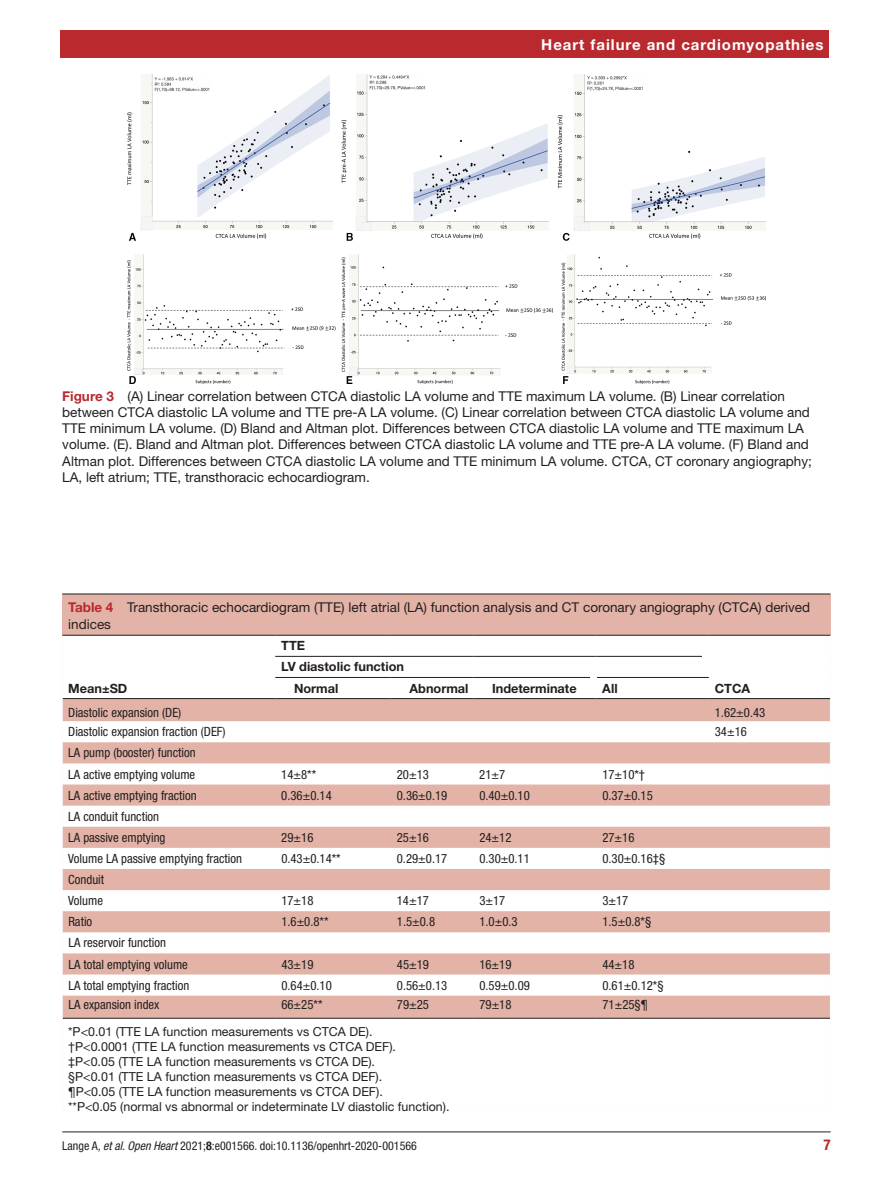
<style>
.page{position:relative;width:893px;height:1191px;background:#fff}
.page>*{position:absolute;margin:0;border:0;box-sizing:border-box;transform-origin:0 0}
.t1{font:700 15px "Helvetica Neue LT Std";letter-spacing:.065em;color:#fff}
.t2{font:700 condensed 15px "Helvetica Neue LT Std";color:#b9292e}
.t3{font:13.5px/16.2px "Helvetica Neue LT Std";color:#231f20}
.t4{font:condensed 12.75px/21.1px "Helvetica Neue LT Std";color:#231f20}
.t5{font:700 12.75px/21.1px "Helvetica Neue LT Std";color:#231f20}
.t6{font:12.45px/15px "Helvetica Neue LT Std";color:#231f20}
.t7{font:condensed 12px "Helvetica Neue LT Std";color:#231f20}
.s1{font-weight:700;color:#b9292e}
.s2{font-style:italic}
.s3{font-weight:700}
</style>
<div class="page">
<hr style="left:62px;top:1131px;width:769px;height:1px;background:#231f20">
<div style="left:61px;top:31px;width:768px;height:27px;background:#b9292e"></div>
<img style="left:127px;top:74px;width:638px;height:309px">
<div style="left:62px;top:594px;width:768px;height:516px;background:#e2b3a6"></div>
<hr style="left:62px;top:593px;width:768px;height:1px;background:#231f20">
<svg style="left:63px;top:636px;width:767px;height:474px;fill:#fff"></svg>
<hr style="left:62px;top:698px;width:213px;height:1px;background:#231f20">
<hr style="left:709px;top:698px;width:121px;height:1px;background:#231f20">
<hr style="left:62px;top:635px;width:213px;height:1px;background:#231f20">
<hr style="left:275px;top:635px;width:116px;height:1px;background:#231f20">
<hr style="left:391px;top:635px;width:82px;height:1px;background:#231f20">
<hr style="left:473px;top:635px;width:123px;height:1px;background:#231f20">
<hr style="left:596px;top:635px;width:113px;height:1px;background:#231f20">
<hr style="left:709px;top:635px;width:121px;height:1px;background:#231f20">
<hr style="left:275px;top:656px;width:116px;height:1px;background:#231f20">
<hr style="left:391px;top:656px;width:82px;height:1px;background:#231f20">
<hr style="left:473px;top:656px;width:123px;height:1px;background:#231f20">
<hr style="left:596px;top:656px;width:113px;height:1px;background:#231f20">
<hr style="left:275px;top:677px;width:116px;height:1px;background:#231f20">
<hr style="left:275px;top:698px;width:116px;height:1px;background:#231f20">
<hr style="left:391px;top:677px;width:82px;height:1px;background:#231f20">
<hr style="left:391px;top:698px;width:82px;height:1px;background:#231f20">
<hr style="left:473px;top:677px;width:123px;height:1px;background:#231f20">
<hr style="left:473px;top:698px;width:123px;height:1px;background:#231f20">
<hr style="left:596px;top:677px;width:113px;height:1px;background:#231f20">
<hr style="left:596px;top:698px;width:113px;height:1px;background:#231f20">
<hr style="left:62px;top:1018px;width:213px;height:1px;background:#231f20">
<hr style="left:275px;top:1018px;width:116px;height:1px;background:#231f20">
<hr style="left:391px;top:1018px;width:82px;height:1px;background:#231f20">
<hr style="left:473px;top:1018px;width:123px;height:1px;background:#231f20">
<hr style="left:596px;top:1018px;width:113px;height:1px;background:#231f20">
<hr style="left:709px;top:1018px;width:121px;height:1px;background:#231f20">
<svg style="left:62px;top:635px;width:1px;height:383px"></svg>
<hr style="left:62px;top:1018px;width:1px;height:92px;background:#fff">
<svg style="left:830px;top:635px;width:1px;height:361px"></svg>
<hr style="left:68px;top:1035px;width:762px;height:2px;background:#fff">
<hr style="left:68px;top:1050px;width:762px;height:1px;background:#fff">
<hr style="left:68px;top:1065px;width:762px;height:1px;background:#fff">
<hr style="left:68px;top:1080px;width:762px;height:1px;background:#fff">
<hr style="left:68px;top:1095px;width:762px;height:1px;background:#fff">
<svg style="left:703px;top:654px;width:6px;height:4px"></svg>
<svg style="left:590px;top:675px;width:6px;height:4px"></svg>
<p class="t1" style="left:541px;top:35px;width:284px">Heart failure and cardiomyopathies</p>
<p class="t3" style="left:62px;top:387px;width:751px"><span class="s1">Figure 3</span> (A) Linear correlation between CTCA diastolic LA volume and TTE maximum LA volume. (B) Linear correlation between CTCA diastolic LA volume and TTE pre-A LA volume. (C) Linear correlation between CTCA diastolic LA volume and TTE minimum LA volume. (D) Bland and Altman plot. Differences between CTCA diastolic LA volume and TTE maximum LA volume. (E). Bland and Altman plot. Differences between CTCA diastolic LA volume and TTE pre-A LA volume. (F) Bland and Altman plot. Differences between CTCA diastolic LA volume and TTE minimum LA volume. CTCA, CT coronary angiography; LA, left atrium; TTE, transthoracic echocardiogram.</p>
<p class="t3" style="left:68px;top:599px;width:743px"><span class="s1">Table 4</span> Transthoracic echocardiogram (TTE) left atrial (LA) function analysis and CT coronary angiography (CTCA) derived indices</p>
<p class="t5" style="left:68px;top:677px;width:61px">Mean±SD</p>
<p class="t5" style="left:281px;top:635px;width:25px">TTE</p>
<p class="t5" style="left:294px;top:656px;width:111px;text-indent:-13px">LV diastolic function<br>Normal</p>
<p class="t5" style="left:410px;top:677px;width:60px">Abnormal</p>
<p class="t5" style="left:492px;top:677px;width:86px">Indeterminate</p>
<p class="t5" style="left:602px;top:677px;width:17px">All</p>
<p class="t5" style="left:715px;top:677px;width:37px">CTCA</p>
<p class="t4" style="left:68px;top:701px;width:115px">Diastolic expansion (DE)</p>
<p class="t4" style="left:715px;top:701px;width:52px">1.62±0.43</p>
<p class="t4" style="left:68px;top:721px;width:159px">Diastolic expansion fraction (DEF)</p>
<p class="t4" style="left:715px;top:721px;width:34px">34±16</p>
<p class="t4" style="left:68px;top:742px;width:129px">LA pump (booster) function<br>LA active emptying volume</p>
<p class="t4" style="left:281px;top:763px;width:36px">14±8**</p>
<p class="t4" style="left:397px;top:763px;width:34px">20±13</p>
<p class="t4" style="left:479px;top:763px;width:28px">21±7</p>
<p class="t4" style="left:602px;top:763px;width:44px">17±10*†</p>
<p class="t4" style="left:68px;top:784px;width:130px">LA active emptying fraction</p>
<p class="t4" style="left:281px;top:784px;width:52px">0.36±0.14</p>
<p class="t4" style="left:397px;top:784px;width:52px">0.36±0.19</p>
<p class="t4" style="left:479px;top:784px;width:52px">0.40±0.10</p>
<p class="t4" style="left:602px;top:784px;width:52px">0.37±0.15</p>
<p class="t4" style="left:68px;top:805px;width:99px">LA conduit function<br>LA passive emptying</p>
<p class="t4" style="left:281px;top:826px;width:34px">29±16</p>
<p class="t4" style="left:397px;top:826px;width:34px">25±16</p>
<p class="t4" style="left:479px;top:826px;width:34px">24±12</p>
<p class="t4" style="left:602px;top:826px;width:34px">27±16</p>
<p class="t4" style="left:68px;top:847px;width:175px">Volume LA passive emptying fraction</p>
<p class="t4" style="left:281px;top:847px;width:61px">0.43±0.14**</p>
<p class="t4" style="left:397px;top:847px;width:52px">0.29±0.17</p>
<p class="t4" style="left:479px;top:847px;width:52px">0.30±0.11</p>
<p class="t4" style="left:602px;top:847px;width:64px">0.30±0.16‡§</p>
<p class="t4" style="left:68px;top:869px;width:37px">Conduit<br>Volume</p>
<p class="t4" style="left:281px;top:890px;width:34px">17±18</p>
<p class="t4" style="left:397px;top:890px;width:34px">14±17</p>
<p class="t4" style="left:479px;top:890px;width:28px">3±17</p>
<p class="t4" style="left:602px;top:890px;width:28px">3±17</p>
<p class="t4" style="left:68px;top:911px;width:25px">Ratio</p>
<p class="t4" style="left:281px;top:911px;width:49px">1.6±0.8**</p>
<p class="t4" style="left:397px;top:911px;width:40px">1.5±0.8</p>
<p class="t4" style="left:479px;top:911px;width:40px">1.0±0.3</p>
<p class="t4" style="left:602px;top:911px;width:50px">1.5±0.8*§</p>
<p class="t4" style="left:68px;top:932px;width:121px">LA reservoir function<br>LA total emptying volume</p>
<p class="t4" style="left:281px;top:953px;width:34px">43±19</p>
<p class="t4" style="left:397px;top:953px;width:34px">45±19</p>
<p class="t4" style="left:479px;top:953px;width:34px">16±19</p>
<p class="t4" style="left:602px;top:953px;width:34px">44±18</p>
<p class="t4" style="left:68px;top:974px;width:123px">LA total emptying fraction</p>
<p class="t4" style="left:281px;top:974px;width:52px">0.64±0.10</p>
<p class="t4" style="left:397px;top:974px;width:52px">0.56±0.13</p>
<p class="t4" style="left:479px;top:974px;width:52px">0.59±0.09</p>
<p class="t4" style="left:602px;top:974px;width:63px">0.61±0.12*§</p>
<p class="t4" style="left:68px;top:994px;width:93px">LA expansion index</p>
<p class="t4" style="left:281px;top:994px;width:43px">66±25**</p>
<p class="t4" style="left:397px;top:994px;width:34px">79±25</p>
<p class="t4" style="left:479px;top:994px;width:34px">79±18</p>
<p class="t4" style="left:602px;top:994px;width:47px">71±25§¶</p>
<p class="t6" style="left:68px;top:1024px;width:383px">*P&lt;0.01 (TTE LA function measurements vs CTCA DE).<br>†P&lt;0.0001 (TTE LA function measurements vs CTCA DEF).<br>‡P&lt;0.05 (TTE LA function measurements vs CTCA DE).<br>§P&lt;0.01 (TTE LA function measurements vs CTCA DEF).<br>¶P&lt;0.05 (TTE LA function measurements vs CTCA DEF).<br>**P&lt;0.05 (normal vs abnormal or indeterminate LV diastolic function).</p>
<p class="t7" style="left:62px;top:1139px;width:356px">Lange A<span class="s2">, et al. Open Heart</span> 2021;<span class="s3">8</span>:e001566. doi:10.1136/openhrt-2020-001566</p>
<p class="t2" style="left:823px;top:1135px;width:9px">7</p>
</div>
